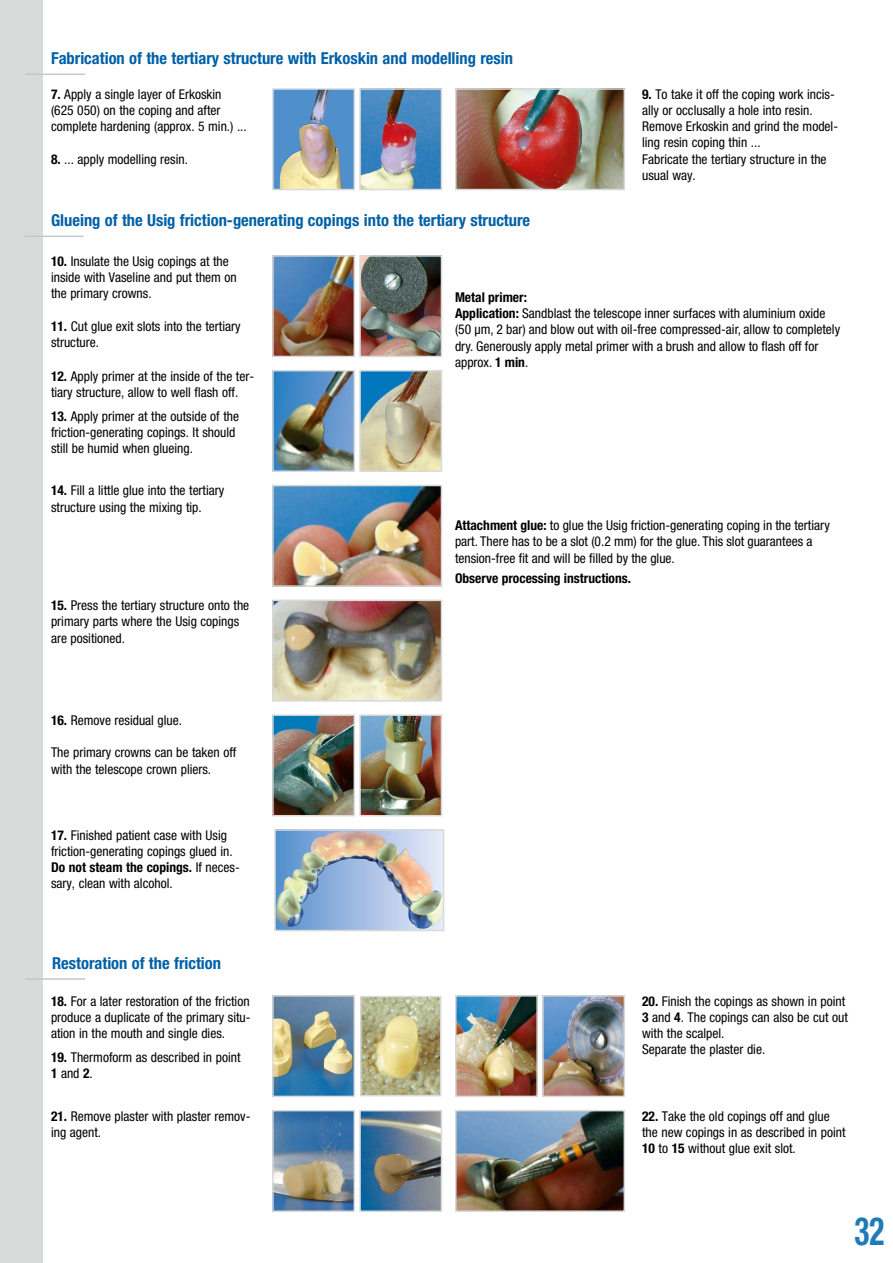
<style>
.page{position:relative;width:893px;height:1263px;background:#fff}
.page>*{position:absolute;margin:0;border:0;box-sizing:border-box;transform-origin:0 0}
.t1{font:700 condensed 39px "Helvetica Neue";color:#1f7ab9;scale:.8 1}
.t2{font:700 condensed 16.5px "Helvetica Neue";color:#0060a7}
.t3{font:condensed 13.5px/16.2px "Helvetica Neue";color:#000}
.t4{font:700 condensed 13.5px "Helvetica Neue";color:#000}
.s1{font-weight:700}
</style>
<div class="page">
<div style="left:273px;top:89px;width:81px;height:101px;background:#4e8fcc"></div>
<img style="left:280px;top:91px;width:62px;height:96px">
<div style="left:272px;top:88px;width:83px;height:102px;border:2px solid #d9dada"></div>
<img style="left:362px;top:91px;width:77px;height:96px">
<div style="left:359px;top:88px;width:83px;height:102px;border:2px solid #d9dada"></div>
<img style="left:458px;top:91px;width:164px;height:96px">
<div style="left:455px;top:88px;width:170px;height:102px;border:2px solid #d9dada"></div>
<img style="left:275px;top:258px;width:77px;height:96px">
<div style="left:272px;top:255px;width:83px;height:102px;border:2px solid #d9dada"></div>
<img style="left:362px;top:258px;width:77px;height:96px">
<div style="left:359px;top:255px;width:83px;height:102px;border:2px solid #d9dada"></div>
<img style="left:275px;top:488px;width:164px;height:96px">
<div style="left:272px;top:485px;width:170px;height:102px;border:2px solid #d9dada"></div>
<img style="left:275px;top:373px;width:77px;height:96px">
<div style="left:272px;top:370px;width:83px;height:102px;border:2px solid #d9dada"></div>
<img style="left:362px;top:373px;width:77px;height:96px">
<div style="left:359px;top:370px;width:83px;height:102px;border:2px solid #d9dada"></div>
<img style="left:275px;top:603px;width:164px;height:96px">
<div style="left:272px;top:600px;width:170px;height:102px;border:2px solid #d9dada"></div>
<img style="left:275px;top:717px;width:77px;height:96px">
<div style="left:272px;top:714px;width:83px;height:102px;border:2px solid #d9dada"></div>
<img style="left:362px;top:717px;width:77px;height:96px">
<div style="left:359px;top:714px;width:83px;height:102px;border:2px solid #d9dada"></div>
<img style="left:277px;top:832px;width:164px;height:96px">
<div style="left:274px;top:829px;width:170px;height:102px;border:2px solid #d9dada"></div>
<img style="left:275px;top:998px;width:77px;height:96px">
<div style="left:272px;top:995px;width:83px;height:102px;border:2px solid #d9dada"></div>
<img style="left:363px;top:999px;width:75px;height:94px">
<div style="left:360px;top:996px;width:81px;height:100px;border:2px solid #d9dada"></div>
<img style="left:458px;top:998px;width:77px;height:96px">
<div style="left:455px;top:995px;width:83px;height:102px;border:2px solid #d9dada"></div>
<img style="left:545px;top:998px;width:77px;height:96px">
<div style="left:542px;top:995px;width:83px;height:102px;border:2px solid #d9dada"></div>
<img style="left:275px;top:1113px;width:77px;height:96px">
<div style="left:272px;top:1110px;width:83px;height:102px;border:2px solid #d9dada"></div>
<img style="left:362px;top:1113px;width:77px;height:96px">
<div style="left:359px;top:1110px;width:83px;height:102px;border:2px solid #d9dada"></div>
<img style="left:458px;top:1113px;width:164px;height:96px">
<div style="left:455px;top:1110px;width:170px;height:102px;border:2px solid #d9dada"></div>
<div style="left:0;top:0;width:43px;height:1263px;background:#d9dada"></div>
<hr style="left:26px;top:74px;width:59px;height:1px;background:#bfc9cf">
<hr style="left:24px;top:236px;width:60px;height:1px;background:#bfc9cf">
<hr style="left:26px;top:978px;width:59px;height:2px;background:#bfc9cf">
<p class="t2" style="left:51px;top:48px;width:464px">Fabrication of the tertiary structure with Erkoskin and modelling resin</p>
<p class="t3" style="left:51px;top:86px;width:197px"><span class="s1">7.</span> Apply a single layer of Erkoskin (625 050) on the coping and after complete hardening (approx. 5 min.) ...</p>
<p class="t3" style="left:51px;top:151px;width:138px"><span class="s1">8.</span> ... apply modelling resin.</p>
<p class="t2" style="left:51px;top:211px;width:481px">Glueing of the Usig friction-generating copings into the tertiary structure</p>
<p class="t3" style="left:642px;top:86px;width:197px"><span class="s1">9.</span> To take it off the coping work incis&shy;ally or occlusally a hole into resin.<br>Remove Erkoskin and grind the model&shy;ling resin coping thin ...<br>Fabricate the tertiary structure in the usual way.</p>
<p class="t3" style="left:51px;top:253px;width:187px"><span class="s1">10.</span> Insulate the Usig copings at the inside with Vaseline and put them on the primary crowns.</p>
<p class="t3" style="left:51px;top:318px;width:191px"><span class="s1">11.</span> Cut glue exit slots into the tertiary structure.</p>
<p class="t3" style="left:51px;top:368px;width:205px"><span class="s1">12.</span> Apply primer at the inside of the ter&shy;tiary structure, allow to well flash off.</p>
<p class="t3" style="left:51px;top:408px;width:190px"><span class="s1">13.</span> Apply primer at the outside of the friction-generating copings. It should still be humid when glueing.</p>
<p class="t3" style="left:51px;top:482px;width:175px"><span class="s1">14.</span> Fill a little glue into the tertiary structure using the mixing tip.</p>
<p class="t3" style="left:51px;top:597px;width:200px"><span class="s1">15.</span> Press the tertiary structure onto the primary parts where the Usig copings are positioned.</p>
<p class="t3" style="left:51px;top:712px;width:133px"><span class="s1">16.</span> Remove residual glue.</p>
<p class="t3" style="left:51px;top:744px;width:187px">The primary crowns can be taken off with the telescope crown pliers.</p>
<p class="t3" style="left:51px;top:827px;width:190px"><span class="s1">17.</span> Finished patient case with Usig friction-generating copings glued in.<br><span class="s1">Do not steam the copings.</span> If neces&shy;sary, clean with alcohol.</p>
<p class="t2" style="left:52px;top:953px;width:171px">Restoration of the friction</p>
<p class="t3" style="left:51px;top:993px;width:201px;text-align:justify"><span class="s1">18.</span> For a later restoration of the friction produce a duplicate of the primary situ&shy;ation in the mouth and single dies.</p>
<p class="t3" style="left:51px;top:1049px;width:191px"><span class="s1">19.</span> Thermoform as described in point<br><span class="s1">1</span> and <span class="s1">2</span>.</p>
<p class="t3" style="left:455px;top:289px;width:387px"><span class="s1">Metal primer:<br>Application:</span> Sandblast the telescope inner surfaces with aluminium oxide (50 µm, 2 bar) and blow out with oil-free compressed-air, allow to completely dry. Generously apply metal primer with a brush and allow to flash off for approx. <span class="s1">1 min</span>.</p>
<p class="t3" style="left:455px;top:517px;width:376px"><span class="s1">Attachment glue:</span> to glue the Usig friction-generating coping in the tertiary part. There has to be a slot (0.2 mm) for the glue. This slot guarantees a tension-free fit and will be filled by the glue.</p>
<p class="t4" style="left:455px;top:570px;width:178px">Observe processing instructions.</p>
<p class="t3" style="left:642px;top:993px;width:207px"><span class="s1">20.</span> Finish the copings as shown in point<br><span class="s1">3</span> and <span class="s1">4</span>. The copings can also be cut out with the scalpel.<br>Separate the plaster die.</p>
<p class="t3" style="left:51px;top:1107px;width:201px"><span class="s1">21.</span> Remove plaster with plaster remov&shy;ing agent.</p>
<p class="t3" style="left:642px;top:1107px;width:205px"><span class="s1">22.</span> Take the old copings off and glue the new copings in as described in point<br><span class="s1">10</span> to <span class="s1">15</span> without glue exit slot.</p>
<h1 class="t1" style="left:855px;top:1207px;width:39px">32</h1>
</div>
